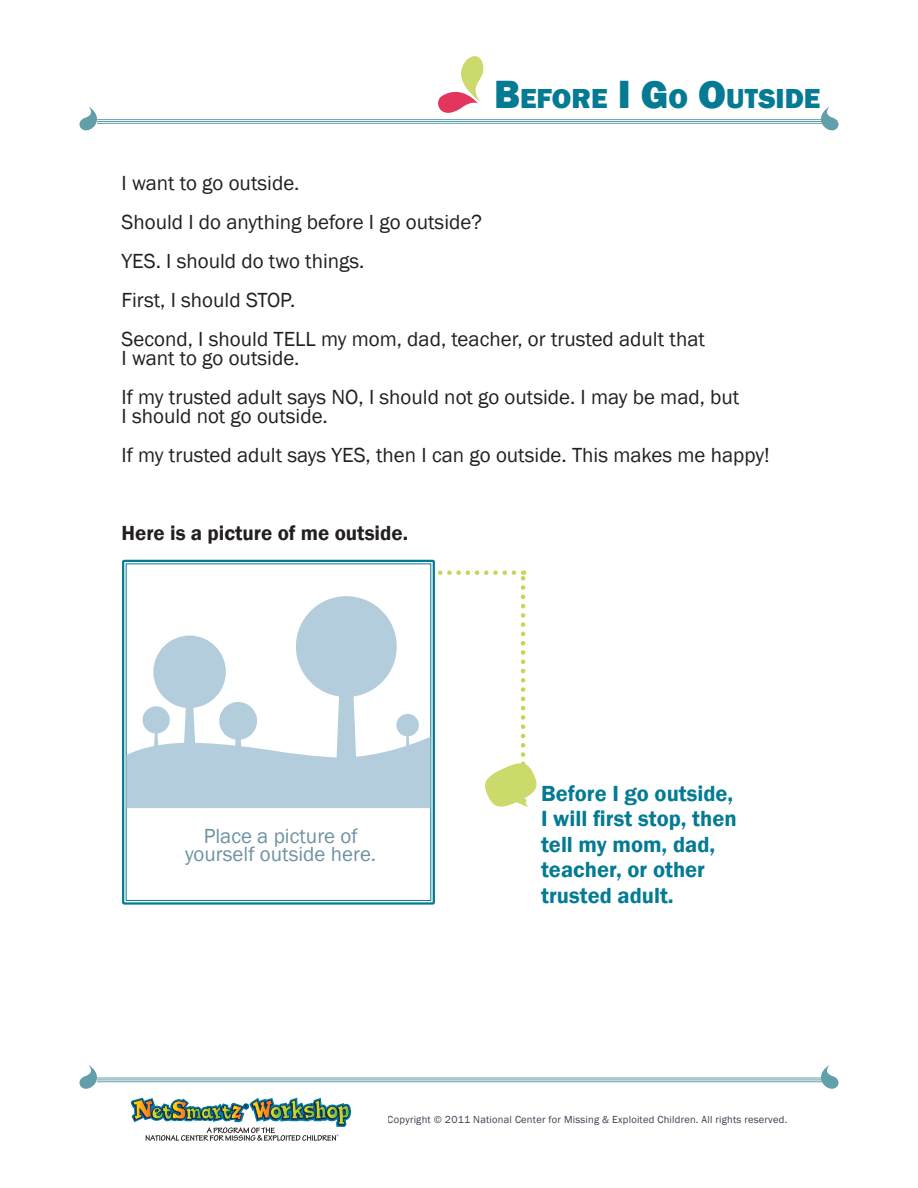
<style>
.page{position:relative;width:918px;height:1188px;background:#fff}
.page>*{position:absolute;margin:0;border:0;box-sizing:border-box;transform-origin:0 0}
.heading{font:800 28.35px "Franklin Gothic";color:#047b93}
.text{font:600 22.5px/25.5px "Franklin Gothic";color:#047b93}
.text-2{font:21px/18.8px "Franklin Gothic";color:#231f20}
.t1{font:21px/18.8px "Franklin Gothic";color:#6e92a2;text-align:center}
.note{font:600 21px "Franklin Gothic";color:#231f20}
.t2{font:10.5px "Franklin Gothic";letter-spacing:.02em;color:#393b4d}
.s1{font-size:40.5px}
</style>
<div class="page">
<hr style="left:97px;top:119px;width:725px;height:1px;background:#639faa">
<hr style="left:97px;top:121px;width:725px;height:1px;background:#639faa">
<hr style="left:97px;top:123px;width:725px;height:1px;background:#639faa">
<hr style="left:97px;top:1078px;width:725px;height:1px;background:#639faa">
<hr style="left:97px;top:1080px;width:725px;height:1px;background:#639faa">
<hr style="left:97px;top:1081px;width:725px;height:1px;background:#639faa">
<svg style="left:818px;top:106px;width:21px;height:25px"></svg>
<svg style="left:818px;top:1065px;width:21px;height:24px"></svg>
<svg style="left:131px;top:1098px;width:220px;height:43px"></svg>
<svg style="left:79px;top:1065px;width:21px;height:24px"></svg>
<div style="left:122px;top:560px;width:313px;height:345px;border:2px solid #047b93"></div>
<svg style="left:433px;top:56px;width:53px;height:67px"></svg>
<svg style="left:124px;top:570px;width:413px;height:240px"></svg>
<svg style="left:79px;top:106px;width:21px;height:25px"></svg>
<p class="heading" style="left:494px;top:80px;width:328px"><span class="s1">B</span>EFORE <span class="s1">I G</span>O <span class="s1">O</span>UTSIDE</p>
<p class="text-2" style="left:122px;top:174px;width:180px">I want to go outside.</p>
<p class="text-2" style="left:122px;top:213px;width:362px">Should I do anything before I go outside?</p>
<p class="text-2" style="left:122px;top:252px;width:245px">YES. I should do two things.</p>
<p class="text-2" style="left:122px;top:291px;width:175px">First, I should STOP.</p>
<p class="text-2" style="left:122px;top:330px;width:585px">Second, I should TELL my mom, dad, teacher, or trusted adult that<br>I want to go outside.</p>
<p class="text-2" style="left:122px;top:388px;width:619px">If my trusted adult says NO, I should not go outside. I may be mad, but<br>I should not go outside.</p>
<p class="text-2" style="left:122px;top:446px;width:650px">If my trusted adult says YES, then I can go outside. This makes me happy!</p>
<p class="note" style="left:122px;top:520px;width:288px">Here is a picture of me outside.</p>
<p class="t1" style="left:185px;top:827px;width:193px">Place a picture of yourself outside here.</p>
<p class="text" style="left:541px;top:781px;width:197px">Before I go outside,<br>I will first stop, then tell my mom, dad, teacher, or other trusted adult.</p>
<p class="t2" style="left:388px;top:1113px;width:401px">Copyright © 2011 National Center for Missing &amp; Exploited Children. All rights reserved.</p>
</div>
